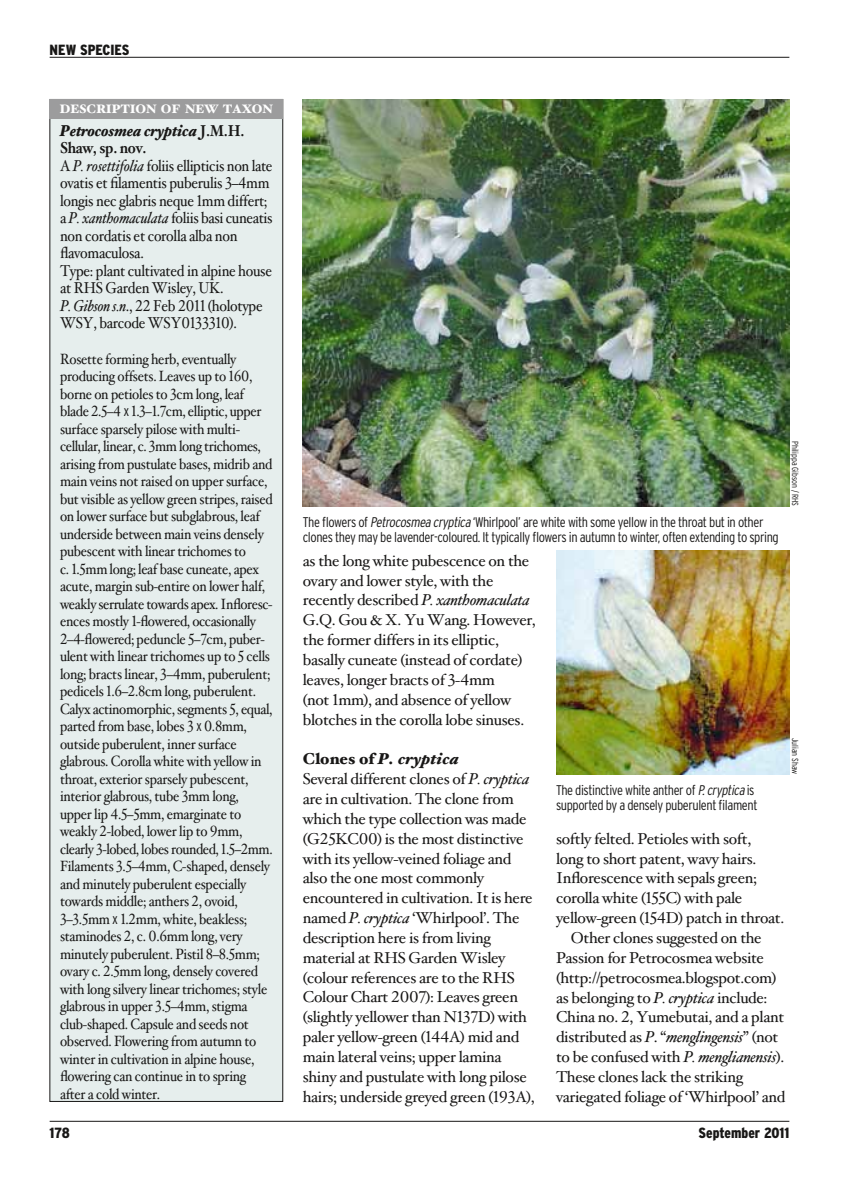
<style>
.page{position:relative;width:844px;height:1191px;background:#fff}
.page>*{position:absolute;margin:0;border:0;box-sizing:border-box;transform-origin:0 0}
.t1{font:15.75px/19.8px "Hoefler Text";letter-spacing:-.02em;color:#181716}
.t2{font:15.75px/17.5px "Hoefler Text";letter-spacing:-.02em;color:#181716;scale:.9 1}
.t3{font:14.88px/17.5px "Hoefler Text";letter-spacing:-.02em;color:#181716;scale:.9 1}
.t4{font:900 condensed 14.7px "Interstate";color:#181716}
.t5{font:300 condensed 14px/14.9px "Interstate";letter-spacing:-.03em;color:#181716}
.t6{font:900 12.25px "Hoefler Text";letter-spacing:-.02em;color:#fff}
.t7{font:300 condensed 8.75px "Interstate";letter-spacing:-.005em;color:#181716}
.s1{font-weight:900;font-style:italic}
.s2{font-weight:700}
.s3{font-style:italic}
.s4{font-family:"Interstate";font-weight:300;font-stretch:condensed}
.s5{font-weight:900}
</style>
<div class="page">
<hr style="left:50px;top:57px;width:739px;height:1px;background:#181716">
<hr style="left:50px;top:1121px;width:739px;height:1px;background:#181716">
<img style="left:303px;top:99px;width:486px;height:407px">
<img style="left:556px;top:551px;width:233px;height:223px">
<div style="left:50px;top:99px;width:233px;height:1002px;background:#e6eeed"></div>
<div style="left:50px;top:99px;width:233px;height:20px;background:#9c9c9d"></div>
<p class="t4" style="left:50px;top:42px;width:81px">NEW SPECIES</p>
<p class="t6" style="left:60px;top:101px;width:215px">DESCRIPTION OF NEW TAXON</p>
<p class="t2" style="left:60px;top:122px;width:238px"><span class="s1">Petrocosmea cryptica</span> <span class="s2">J.M.H.<br>Shaw, sp. nov.<br></span>A <span class="s3">P. rosettifolia</span> foliis ellipticis non late ovatis et filamentis puberulis 3–4mm longis nec glabris neque 1mm differt; a <span class="s3">P. xanthomaculata</span> foliis basi cuneatis non cordatis et corolla alba non flavomaculosa.<br>Type: plant cultivated in alpine house at RHS Garden Wisley, UK.<br><span class="s3">P. Gibson s.n</span>., 22 Feb 2011 (holotype<br>WSY, barcode WSY0133310).</p>
<p class="t3" style="left:60px;top:350px;width:238px">Rosette forming herb, eventually producing offsets. Leaves up to 160, borne on petioles to 3cm long, leaf blade 2.5–4 <span class="s4">x</span> 1.3–1.7cm, elliptic, upper surface sparsely pilose with multi&shy;cellular, linear, c. 3mm long trichomes, arising from pustulate bases, midrib and main veins not raised on upper surface, but visible as yellow green stripes, raised on lower surface but subglabrous, leaf underside between main veins densely pubescent with linear trichomes to<br>c. 1.5mm long; leaf base cuneate, apex acute, margin sub-entire on lower half, weakly serrulate towards apex. Infloresc&shy;ences mostly 1-flowered, occasionally 2–4-flowered; peduncle 5–7cm, puber&shy;ulent with linear trichomes up to 5 cells long; bracts linear, 3–4mm, puberulent; pedicels 1.6–2.8cm long, puberulent.<br>Calyx actinomorphic, segments 5, equal, parted from base, lobes 3 <span class="s4">x</span> 0.8mm, outside puberulent, inner surface glabrous. Corolla white with yellow in throat, exterior sparsely pubescent, interior glabrous, tube 3mm long, upper lip 4.5–5mm, emarginate to weakly 2-lobed, lower lip to 9mm, clearly 3-lobed, lobes rounded, 1.5–2mm.<br>Filaments 3.5–4mm, C-shaped, densely and minutely puberulent especially towards middle; anthers 2, ovoid, 3–3.5mm <span class="s4">x</span> 1.2mm, white, beakless; staminodes 2, c. 0.6mm long, very minutely puberulent. Pistil 8–8.5mm; ovary c. 2.5mm long, densely covered with long silvery linear trichomes; style glabrous in upper 3.5–4mm, stigma club-shaped. Capsule and seeds not observed. Flowering from autumn to winter in cultivation in alpine house, flowering can continue in to spring after a cold winter.</p>
<p class="t5" style="left:303px;top:515px;width:477px">The flowers of <span class="s3">Petrocosmeacryptica</span>‘Whirlpool’ are white with some yellow in the throat but in other clones they may be lavender-coloured. It typically flowers in autumn to winter, often extending to spring</p>
<p class="t7" style="left:800px;top:441px;width:67px;rotate:90deg">Philippa Gibson / RHS</p>
<p class="t1" style="left:303px;top:551px;width:234px">as the long white pubescence on the ovary and lower style, with the recently described <span class="s3">P. xanthomaculata </span>G.Q. Gou &amp; X. Yu Wang. However, the former differs in its elliptic, basally cuneate (instead of cordate) leaves, longer bracts of 3-4mm<br>(not 1mm), and absence of yellow blotches in the corolla lobe sinuses.</p>
<p class="t1" style="left:303px;top:749px;width:233px"><span class="s5">CLONES OF</span> <span class="s1">P. cryptica<br></span>Several different clones of <span class="s3">P. cryptica </span>are in cultivation. The clone from which the type collection was made (G25KC00) is the most distinctive with its yellow-veined foliage and also the one most commonly encountered in cultivation. It is here named <span class="s3">P. cryptica</span> ‘Whirlpool’. The description here is from living material at RHS Garden Wisley (colour references are to the RHS Colour Chart 2007): Leaves green (slightly yellower than N137D) with paler yellow-green (144A) mid and main lateral veins; upper lamina shiny and pustulate with long pilose hairs; underside greyed green (193A),</p>
<p class="t5" style="left:556px;top:783px;width:203px">The distinctive white anther of <span class="s3">P.cryptica</span>is supported by a densely puberulent filament</p>
<p class="t7" style="left:800px;top:737px;width:38px;rotate:90deg">Julian Shaw</p>
<p class="t1" style="left:556px;top:829px;width:197px">softly felted. Petioles with soft,</p>
<p class="t1" style="left:556px;top:849px;width:202px">long to short patent, wavy hairs.</p>
<p class="t1" style="left:556px;top:868px;width:202px">Inflorescence with sepals green;</p>
<p class="t1" style="left:556px;top:888px;width:188px">corolla white (155C) with pale</p>
<p class="t1" style="left:556px;top:908px;width:230px">yellow-green (154D) patch in throat.</p>
<p class="t1" style="left:570px;top:928px;width:192px">Other clones suggested on the</p>
<p class="t1" style="left:556px;top:948px;width:209px">Passion for Petrocosmea website</p>
<p class="t1" style="left:556px;top:968px;width:222px">(http://petrocosmea.blogspot.com)</p>
<p class="t1" style="left:556px;top:987px;width:213px">as belonging to <span class="s3">P. cryptica</span> include:</p>
<p class="t1" style="left:556px;top:1007px;width:229px">China no. 2, Yumebutai, and a plant</p>
<p class="t1" style="left:556px;top:1027px;width:224px">distributed as <span class="s3">P</span>. “<span class="s3">menglingensis</span>” (not</p>
<p class="t1" style="left:556px;top:1047px;width:230px">to be confused with <span class="s3">P. menglianensis</span>).</p>
<p class="t1" style="left:556px;top:1067px;width:188px">These clones lack the striking</p>
<p class="t1" style="left:556px;top:1087px;width:231px">variegated foliage of ‘Whirlpool’ and</p>
<p class="t4" style="left:50px;top:1125px;width:22px">178</p>
<p class="t4" style="left:698px;top:1125px;width:92px">SEPTEMBER 2011</p>
</div>
